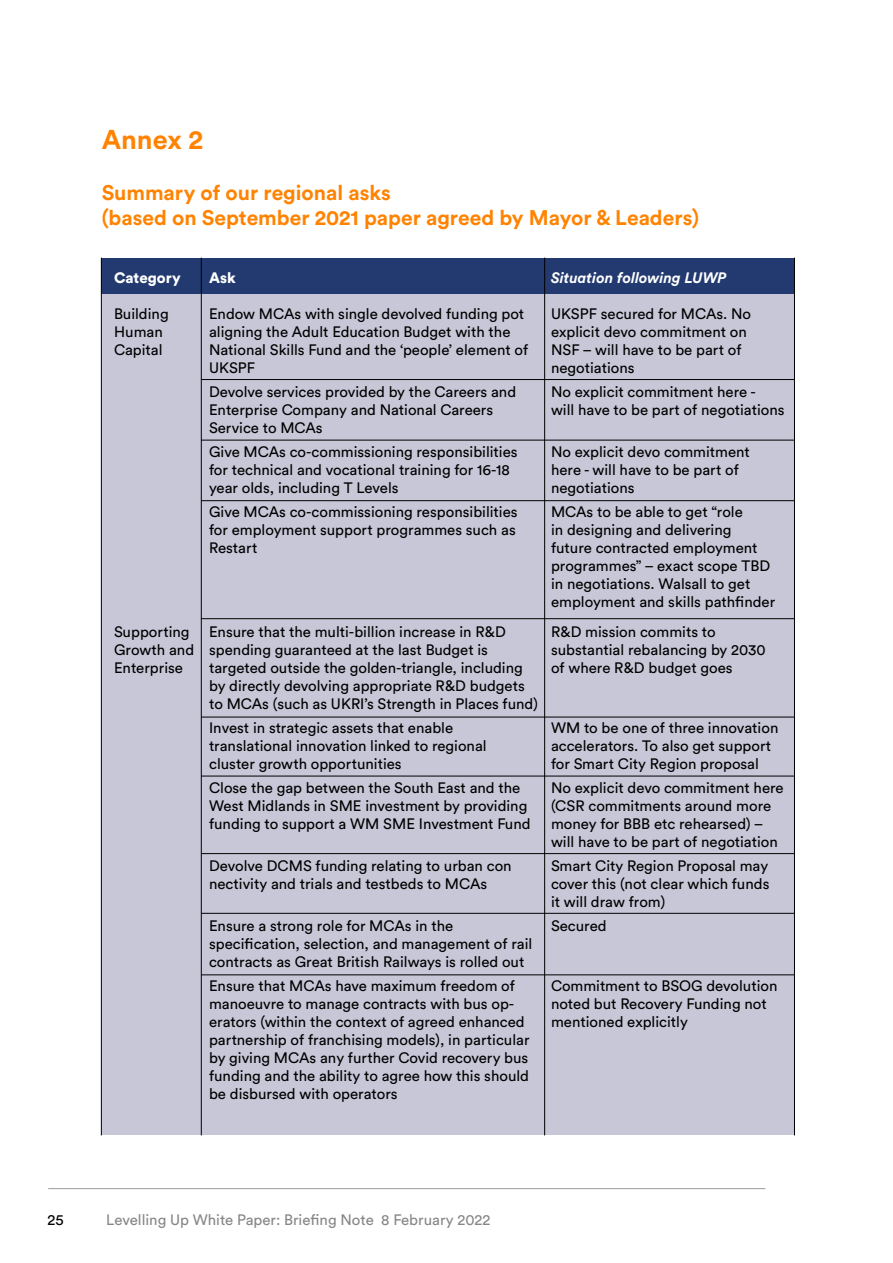
<style>
.page{position:relative;width:893px;height:1263px;background:#fff}
.page>*{position:absolute;margin:0;border:0;box-sizing:border-box;transform-origin:0 0}
.t1{font:700 27px "Circular Std";color:#ff8300}
.t2{font:700 21px/25.2px "Circular Std";color:#ff8300}
.t3{font:15px/18px "Circular Std";color:#000}
.t4{font:15px "Circular Std";color:#878787}
.t5{font:italic 700 15px "Circular Std";color:#fff}
.t6{font:900 15px "Circular Std";color:#fff}
</style>
<div class="page">
<div style="left:102px;top:258px;width:693px;height:36px;background:#223a70"></div>
<div style="left:102px;top:294px;width:693px;height:841px;background:#c8c7d8"></div>
<hr style="left:201px;top:258px;width:1px;height:877px;background:#000">
<hr style="left:544px;top:258px;width:1px;height:877px;background:#000">
<hr style="left:201px;top:379px;width:594px;height:1px;background:#000">
<hr style="left:201px;top:440px;width:594px;height:1px;background:#000">
<hr style="left:201px;top:500px;width:594px;height:1px;background:#000">
<hr style="left:201px;top:717px;width:594px;height:1px;background:#000">
<hr style="left:201px;top:776px;width:594px;height:1px;background:#000">
<hr style="left:201px;top:853px;width:594px;height:1px;background:#000">
<hr style="left:201px;top:913px;width:594px;height:1px;background:#000">
<hr style="left:201px;top:974px;width:594px;height:1px;background:#000">
<hr style="left:201px;top:618px;width:594px;height:1px;background:#000">
<hr style="left:101px;top:258px;width:1px;height:877px;background:#000">
<hr style="left:794px;top:258px;width:1px;height:877px;background:#000">
<hr style="left:48px;top:1188px;width:717px;height:1px;background:#9d9d9c">
<h1 class="t1" style="left:102px;top:122px;width:103px">Annex 2</h1>
<h2 class="t2" style="left:102px;top:179px;width:599px">Summary of our regional asks<br>(based on September 2021 paper agreed by Mayor &amp; Leaders)</h2>
<p class="t6" style="left:114px;top:268px;width:68px">Category</p>
<p class="t3" style="left:114px;top:304px;width:56px">Building<br>Human<br>Capital</p>
<p class="t3" style="left:114px;top:622px;width:82px">Supporting<br>Growth and<br>Enterprise</p>
<p class="t6" style="left:209px;top:268px;width:28px">Ask</p>
<p class="t3" style="left:209px;top:304px;width:321px">Endow MCAs with single devolved funding pot aligning the Adult Education Budget with the National Skills Fund and the ‘people’ element of UKSPF</p>
<p class="t3" style="left:209px;top:382px;width:309px">Devolve services provided by the Careers and<br>Enterprise Company and National Careers<br>Service to MCAs</p>
<p class="t3" style="left:209px;top:442px;width:310px">Give MCAs co-commissioning responsibilities for technical and vocational training for 16-18 year olds, including T Levels</p>
<p class="t3" style="left:209px;top:502px;width:310px">Give MCAs co-commissioning responsibilities for employment support programmes such as<br>Restart</p>
<p class="t3" style="left:209px;top:622px;width:330px">Ensure that the multi-billion increase in R&amp;D spending guaranteed at the last Budget is targeted outside the golden-triangle, including by directly devolving appropriate R&amp;D budgets to MCAs (such as UKRI’s Strength in Places fund)</p>
<p class="t3" style="left:209px;top:718px;width:279px">Invest in strategic assets that enable translational innovation linked to regional cluster growth opportunities</p>
<p class="t3" style="left:209px;top:778px;width:323px">Close the gap between the South East and the<br>West Midlands in SME investment by providing funding to support a WM SME Investment Fund</p>
<p class="t3" style="left:209px;top:856px;width:304px">Devolve DCMS funding relating to urban con nectivity and trials and testbeds to MCAs</p>
<p class="t3" style="left:209px;top:916px;width:325px">Ensure a strong role for MCAs in the specification, selection, and management of rail contracts as Great British Railways is rolled out</p>
<p class="t3" style="left:209px;top:976px;width:322px">Ensure that MCAs have maximum freedom of manoeuvre to manage contracts with bus op&shy;erators (within the context of agreed enhanced partnership of franchising models), in particular by giving MCAs any further Covid recovery bus funding and the ability to agree how this should be disbursed with operators</p>
<p class="t5" style="left:551px;top:268px;width:177px">Situation following LUWP</p>
<p class="t3" style="left:551px;top:304px;width:202px">UKSPF secured for MCAs. No explicit devo commitment on<br>NSF – will have to be part of negotiations</p>
<p class="t3" style="left:551px;top:382px;width:235px">No explicit commitment here -<br>will have to be part of negotiations</p>
<p class="t3" style="left:551px;top:442px;width:200px">No explicit devo commitment here - will have to be part of negotiations</p>
<p class="t3" style="left:551px;top:502px;width:226px">MCAs to be able to get “role<br>in designing and delivering future contracted employment programmes” – exact scope TBD in negotiations. Walsall to get employment and skills pathfinder</p>
<p class="t3" style="left:551px;top:622px;width:216px">R&amp;D mission commits to substantial rebalancing by 2030 of where R&amp;D budget goes</p>
<p class="t3" style="left:551px;top:718px;width:229px">WM to be one of three innovation accelerators. To also get support for Smart City Region proposal</p>
<p class="t3" style="left:551px;top:778px;width:234px">No explicit devo commitment here (CSR commitments around more money for BBB etc rehearsed) – will have to be part of negotiation</p>
<p class="t3" style="left:551px;top:856px;width:220px;text-align:justify">Smart City Region Proposal may cover this (not clear which funds it will draw from)</p>
<p class="t3" style="left:551px;top:916px;width:57px">Secured</p>
<p class="t3" style="left:551px;top:976px;width:228px">Commitment to BSOG devolution noted but Recovery Funding not mentioned explicitly</p>
<p class="t3" style="left:48px;top:1211px;width:18px">25</p>
<p class="t4" style="left:106px;top:1211px;width:386px">Levelling Up White Paper: Briefing Note 8 February 2022</p>
</div>
